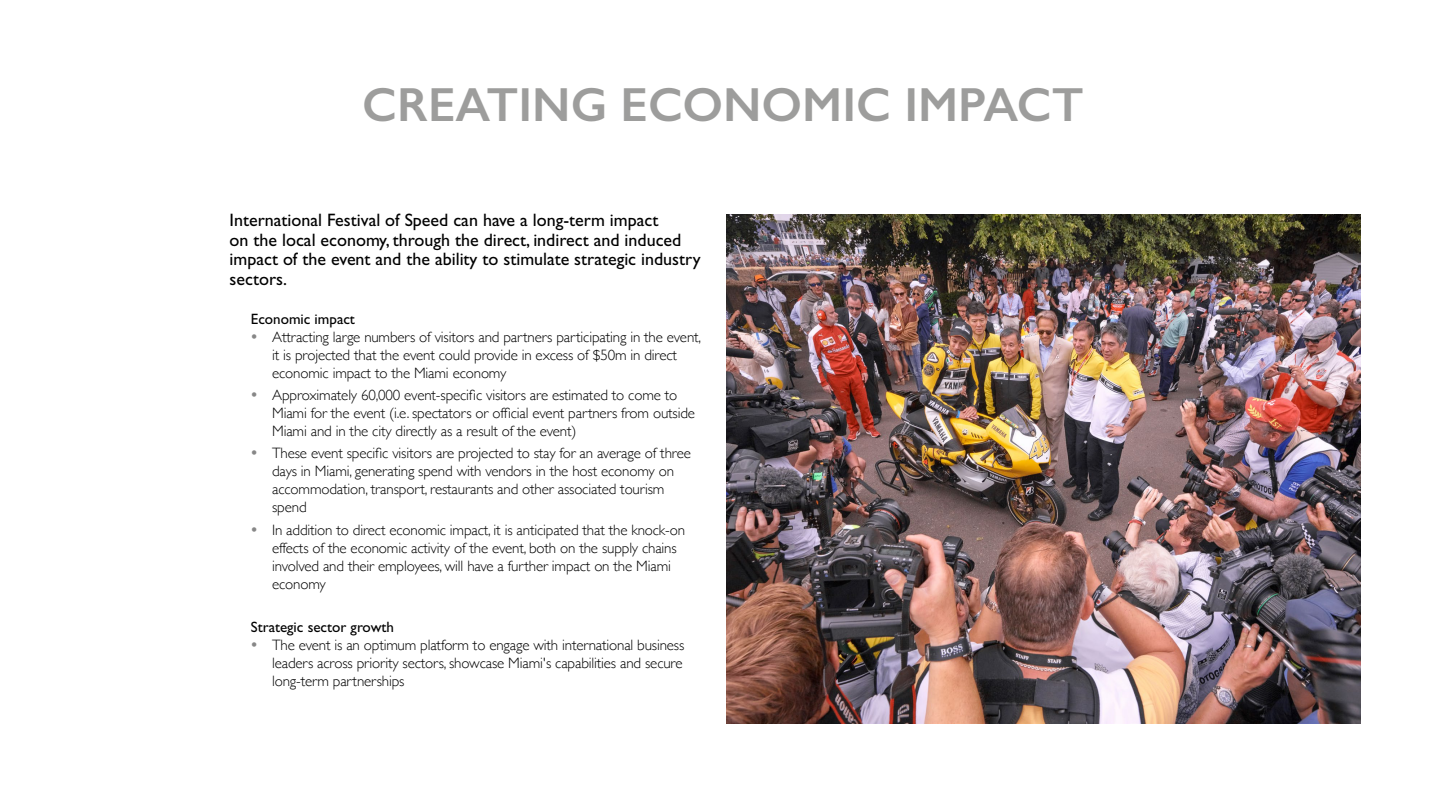
<style>
.page{position:relative;width:1446px;height:810px;background:#fff}
.page>*{position:absolute;margin:0;border:0;box-sizing:border-box;transform-origin:0 0}
.t1{font:600 48px "Gill Sans";color:#9d9d9c}
.t2{font:18px/19.5px "Gill Sans";color:#000}
.t3{font:300 15px/18px "Gill Sans";letter-spacing:-.01em;color:#000}
.t4{font:15px "Gill Sans";color:#000}
</style>
<div class="page">
<img style="left:726px;top:214px;width:635px;height:510px">
<h1 class="t1" style="left:362px;top:76px;width:723px">CREATING ECONOMIC IMPACT</h1>
<p class="t2" style="left:230px;top:211px;width:473px">International Festival of Speed can have a long-term impact<br>on the local economy, through the direct, indirect and induced impact of the event and the ability to stimulate strategic industry sectors.</p>
<p class="t4" style="left:251px;top:310px;width:106px">Economic impact</p>
<p class="t3" style="left:272px;top:327px;width:430px">Attracting large numbers of visitors and partners participating in the event, it is projected that the event could provide in excess of $50m in direct economic impact to the Miami economy</p>
<p class="t3" style="left:272px;top:386px;width:424px">Approximately 60,000 event-specific visitors are estimated to come to<br>Miami for the event (i.e. spectators or official event partners from outside<br>Miami and in the city directly as a result of the event)</p>
<p class="t3" style="left:272px;top:444px;width:420px">These event specific visitors are projected to stay for an average of three days in Miami, generating spend with vendors in the host economy on accommodation, transport, restaurants and other associated tourism spend</p>
<p class="t3" style="left:272px;top:520px;width:414px">In addition to direct economic impact, it is anticipated that the knock-on effects of the economic activity of the event, both on the supply chains involved and their employees, will have a further impact on the Miami economy</p>
<p class="t4" style="left:251px;top:618px;width:145px">Strategic sector growth</p>
<p class="t3" style="left:272px;top:635px;width:414px;text-align:justify">The event is an optimum platform to engage with international business leaders across priority sectors, showcase Miami's capabilities and secure long-term partnerships</p>
</div>
